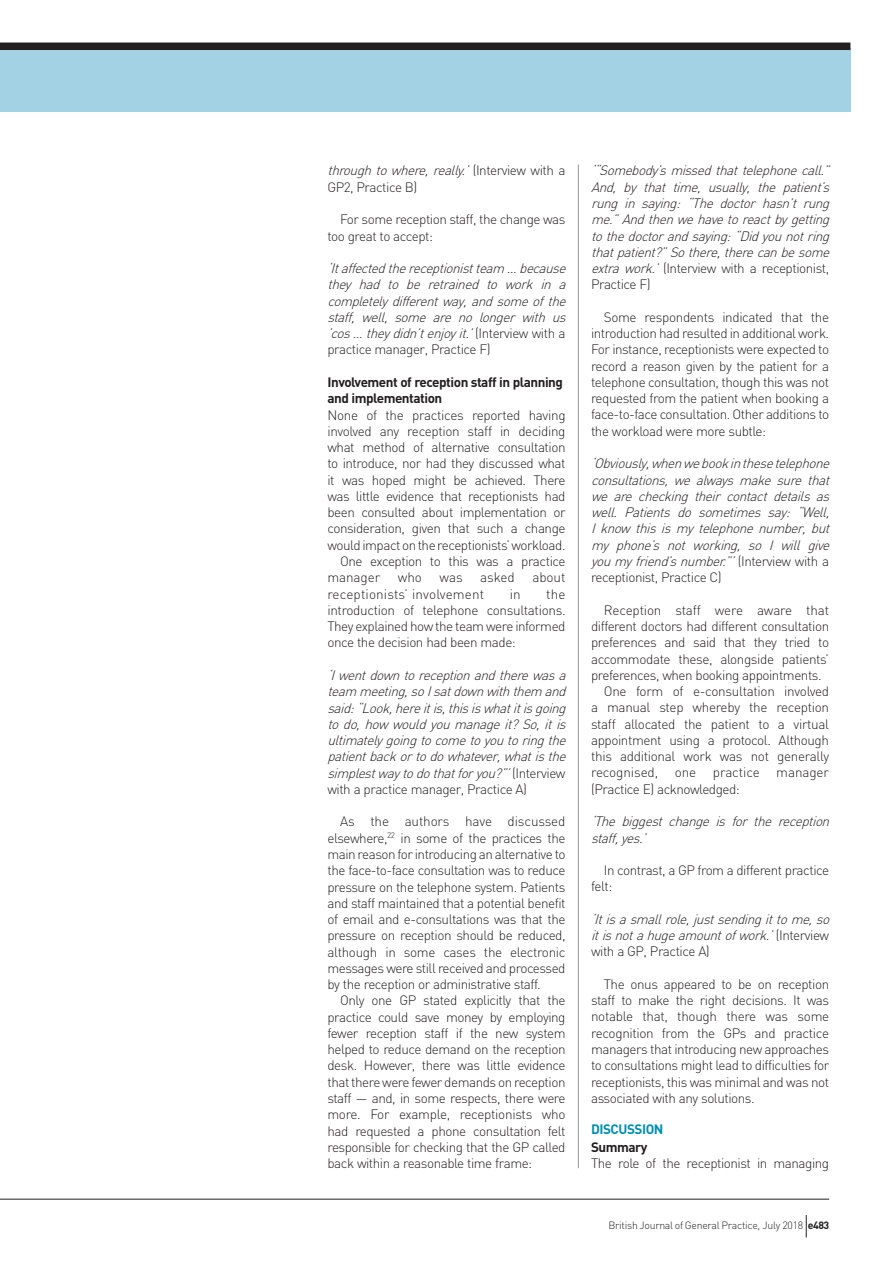
<style>
.page{position:relative;width:893px;height:1263px;background:#fff}
.page>*{position:absolute;margin:0;border:0;box-sizing:border-box;transform-origin:0 0}
.t1{font:300 13.5px/16.2px "DIN";letter-spacing:-.035em;color:#231f20;text-align:justify}
.t2{font:italic 300 13.5px/16.2px "DIN";color:#231f20}
.t3{font:700 13.5px/16.2px "DIN";letter-spacing:-.035em;color:#231f20}
.t4{font:300 13.5px "DIN";letter-spacing:-.01em;color:#231f20}
.t5{font:300 13.5px "DIN";letter-spacing:-.015em;color:#231f20}
.t6{font:300 13.5px "DIN";letter-spacing:.01em;color:#231f20}
.t7{font:700 13.5px "DIN";letter-spacing:-.035em;color:#008fb3}
.t8{font:300 13.5px "DIN";letter-spacing:-.005em;color:#231f20}
.t9{font:300 10.5px "DIN";letter-spacing:-.025em;color:#231f20}
.s1{font-style:italic}
.s2{font-style:normal}
.s3{font-weight:700}
</style>
<div class="page">
<div style="left:0;top:48px;width:850px;height:64px;background:#a2d2e3"></div>
<div style="left:0;top:43px;width:850px;height:7px;background:#231f20"></div>
<hr style="left:578px;top:165px;width:1px;height:1003px;background:#939598">
<hr style="left:0;top:1199px;width:829px;height:1px;background:#231f20">
<svg style="left:806px;top:1215px;width:1px;height:22px"></svg>
<p class="t1" style="left:327px;top:162px;width:240px"><span class="s1">throughtowhere,really.’</span>( I n t e rv i e w w i t h a<br>GP2, Practice B)</p>
<p class="t1" style="left:327px;top:211px;width:240px;text-indent:13px">For some reception staff, the change was too great to accept:</p>
<p class="t2" style="left:327px;top:260px;width:244px">‘Itaffectedthereceptionistteam … because they had to be retrained to work in a completelydifferentway,andsomeofthe staff, well, some are no longer with us ’cos… theydidn’tenjoyit.’<span class="s2">( I n t e rv i e w w i t h a practice manager, Practice F)</span></p>
<p class="t3" style="left:327px;top:373px;width:237px">Involvement of reception staff in planning and implementation</p>
<p class="t1" style="left:327px;top:406px;width:240px">None of the practices reported having</p>
<p class="t1" style="left:327px;top:423px;width:240px">involved any reception staff in deciding</p>
<p class="t1" style="left:327px;top:439px;width:240px">what method of alternative consultation</p>
<p class="t1" style="left:327px;top:455px;width:240px">to introduce, nor had they discussed what</p>
<p class="t1" style="left:327px;top:471px;width:240px">it was hoped might be achieved. There</p>
<p class="t1" style="left:327px;top:488px;width:240px">was little evidence that receptionists had</p>
<p class="t1" style="left:327px;top:504px;width:240px">been consulted about implementation or</p>
<p class="t1" style="left:327px;top:520px;width:240px">consideration, given that such a change</p>
<p class="t1" style="left:327px;top:537px;width:240px">would impact on the receptionists’ workload.</p>
<p class="t1" style="left:340px;top:553px;width:227px">One exception to this was a practice</p>
<p class="t8" style="left:327px;top:569px;width:54px">manager</p>
<p class="t1" style="left:398px;top:569px;width:26px">who</p>
<p class="t1" style="left:439px;top:569px;width:25px">was</p>
<p class="t1" style="left:480px;top:569px;width:36px">asked</p>
<p class="t1" style="left:532px;top:569px;width:35px">about</p>
<p class="t6" style="left:327px;top:585px;width:158px">receptionists’ involvement</p>
<p class="t1" style="left:510px;top:585px;width:12px">in</p>
<p class="t1" style="left:327px;top:585px;width:240px;text-indent:219px">the introduction of telephone consultations.<br>They explained how the team were informed once the decision had been made:</p>
<p class="t2" style="left:327px;top:667px;width:244px">‘Iwentdowntoreceptionandtherewasa team meeting,soIsatdownwiththem and said:“Look,hereitis,thisiswhatitisgoing todo,how wouldyoumanageit?So,itis ultimatelygoingtocometoyoutoringthe patientbackortodowhatever,whatisthe simplestwaytodothatforyou?”’<span class="s2">( I n t e rv i e w with a practice manager, Practice A)</span></p>
<p class="t1" style="left:327px;top:813px;width:240px;text-indent:13px">As the authors have discussed elsewhere,<sup>22</sup> in some of the practices the main reason for introducing an alternative to the face-to-face consultation was to reduce pressure on the telephone system. Patients and staff maintained that a potential benefit of email and e-consultations was that the pressure on reception should be reduced, although in some cases the electronic messages were still received and processed by the reception or administrative staff.</p>
<p class="t1" style="left:327px;top:992px;width:240px;text-indent:13px">Only one GP stated explicitly that the practice could save money by employing fewer reception staff if the new system helped to reduce demand on the reception desk. However, there was little evidence that there were fewer demands on reception staff — and, in some respects, there were more. For example, receptionists who had requested a phone consultation felt responsible for checking that the GP called back within a reasonable time frame:</p>
<p class="t2" style="left:591px;top:162px;width:244px">‘“Somebody’smissedthattelephonecall.” And, by that time, usually, the patient’s rung in saying: “The doctor hasn’t rung me.”Andthenwehavetoreactbygetting tothedoctorandsaying:“Didyounotring thatpatient?”Sothere,therecanbesome extrawork.’<span class="s2">(Interview with a receptionist, Practice F)</span></p>
<p class="t1" style="left:591px;top:309px;width:240px;text-indent:13px">Some respondents indicated that the introduction had resulted in additional work.<br>For instance, receptionists were expected to record a reason given by the patient for a telephone consultation, though this was not requested from the patient when booking a face-to-face consultation. Other additions to the workload were more subtle:</p>
<p class="t2" style="left:591px;top:455px;width:244px">‘Obviously,whenwebookinthesetelephone consultations, we always make sure that we are checking their contact details as well. Patients do sometimes say: “Well, I know this is my telephone number, but my phone’s not working, so I will give youmyfriend’snumber.”’<span class="s2">( I n t e rv i ew w i t h a receptionist, Practice C)</span></p>
<p class="t5" style="left:604px;top:601px;width:227px">Reception staff were aware that</p>
<p class="t1" style="left:591px;top:618px;width:240px">different doctors had different consultation</p>
<p class="t1" style="left:591px;top:634px;width:240px">preferences and said that they tried to</p>
<p class="t1" style="left:591px;top:650px;width:239px">accommodate these, alongside patients’</p>
<p class="t1" style="left:591px;top:667px;width:232px">preferences, when booking appointments.</p>
<p class="t1" style="left:604px;top:683px;width:227px">One form of e-consultation involved</p>
<p class="t1" style="left:591px;top:699px;width:240px">a manual step whereby the reception</p>
<p class="t1" style="left:591px;top:715px;width:240px">staff allocated the patient to a virtual</p>
<p class="t1" style="left:591px;top:732px;width:239px">appointment using a protocol. Although</p>
<p class="t1" style="left:591px;top:748px;width:240px">this additional work was not generally</p>
<p class="t4" style="left:591px;top:764px;width:239px">recognised, one practice manager</p>
<p class="t1" style="left:591px;top:781px;width:150px">(Practice E) acknowledged:</p>
<p class="t2" style="left:591px;top:813px;width:244px">‘The biggest change is for the reception staff,yes.’</p>
<p class="t1" style="left:591px;top:862px;width:240px;text-indent:13px">In contrast, a GP from a different practice felt:</p>
<p class="t2" style="left:591px;top:911px;width:244px">‘Itisasmallrole,justsendingittome,so itisnotahugeamountofwork.’<span class="s2">( I n t e rv i e w with a GP, Practice A)</span></p>
<p class="t1" style="left:591px;top:976px;width:240px;text-indent:13px">The onus appeared to be on reception staff to make the right decisions. It was notable that, though there was some recognition from the GPs and practice managers that introducing new approaches to consultations might lead to difficulties for receptionists, this was minimal and was not associated with any solutions.</p>
<p class="t7" style="left:591px;top:1120px;width:74px">DISCUSSION</p>
<p class="t3" style="left:591px;top:1138px;width:58px">Summary</p>
<p class="t1" style="left:591px;top:1155px;width:240px">The role of the receptionist in managing</p>
<p class="t9" style="left:608px;top:1219px;width:222px">British Journal of General Practice, July 2018 <span class="s3">e483</span></p>
</div>
